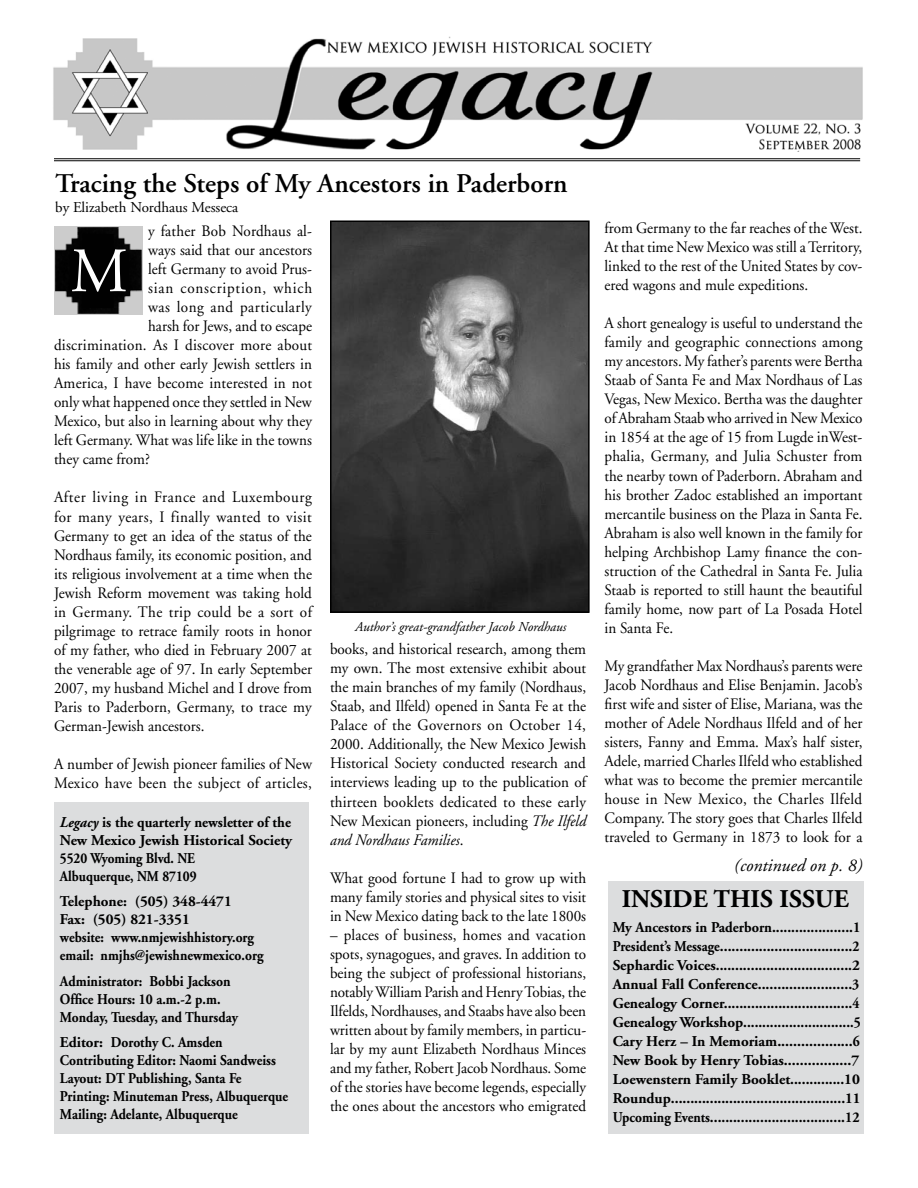
<style>
.page{position:relative;width:918px;height:1188px;background:#fff}
.page>*{position:absolute;margin:0;border:0;box-sizing:border-box;transform-origin:0 0}
.t1{font:63px "Adobe Garamond";color:#fff}
.t2{font:600 27px "Adobe Garamond";color:#000}
.t3{font:700 25.5px "Adobe Garamond";color:#000}
.t4{font:italic 18px "Adobe Garamond";color:#000}
.t5{font:15.9px/19px "Adobe Garamond";color:#000;text-align:justify;scale:.95 1}
.t6{font:15.9px "Adobe Garamond";letter-spacing:.02em;color:#000;scale:.95 1}
.t7{font:15.9px "Adobe Garamond";letter-spacing:.05em;color:#000;scale:.95 1}
.t8{font:15.9px "Adobe Garamond";letter-spacing:.035em;color:#000;scale:.95 1}
.t9{font:700 15px/19px "Adobe Garamond";color:#000;scale:.95 1}
.t10{font:700 15px/18px "Adobe Garamond";color:#000}
.t11{font:700 15px/18px "Adobe Garamond";color:#000;scale:.91 1}
.t12{font:15px "Adobe Garamond";color:#000}
.t13{font:italic 13.5px "Adobe Garamond";color:#000}
.s1{font-style:italic}
</style>
<div class="page">
<div style="left:54px;top:802px;width:255px;height:332px;background:#dcddde"></div>
<div style="left:609px;top:881px;width:255px;height:253px;background:#dcddde"></div>
<img style="left:54px;top:227px;width:89px;height:87px">
<img style="left:53px;top:37px;width:810px;height:115px">
<hr style="left:54px;top:158px;width:806px;height:1px;background:#000">
<hr style="left:54px;top:160px;width:806px;height:1px;background:#000">
<img style="left:333px;top:223px;width:254px;height:387px">
<div style="left:330px;top:220px;width:260px;height:393px;border:2px solid #000"></div>
<h2 class="t2" style="left:55px;top:169px;width:514px">Tracing the Steps of My Ancestors in Paderborn</h2>
<p class="t12" style="left:55px;top:199px;width:185px">by Elizabeth Nordhaus Messeca</p>
<p class="t5" style="left:148px;top:222px;width:174px">y father Bob Nordhaus al-</p>
<p class="t5" style="left:148px;top:241px;width:174px">ways said that our ancestors</p>
<p class="t5" style="left:148px;top:260px;width:174px">left Germany to avoid Prus-</p>
<p class="t7" style="left:148px;top:279px;width:174px">sian conscription, which</p>
<p class="t8" style="left:148px;top:298px;width:174px">was long and particularly</p>
<p class="t5" style="left:148px;top:317px;width:174px">harsh for Jews, and to escape</p>
<p class="t6" style="left:54px;top:337px;width:273px">discrimination. As I discover more about</p>
<p class="t5" style="left:54px;top:355px;width:273px">his family and other early Jewish settlers in</p>
<p class="t5" style="left:54px;top:374px;width:273px">America, I have become interested in not</p>
<p class="t5" style="left:54px;top:393px;width:273px">only what happened once they settled in New</p>
<p class="t5" style="left:54px;top:412px;width:273px">Mexico, but also in learning about why they</p>
<p class="t5" style="left:54px;top:431px;width:273px">left Germany. What was life like in the towns</p>
<p class="t5" style="left:54px;top:450px;width:103px">they came from?</p>
<p class="t5" style="left:54px;top:488px;width:273px">After living in France and Luxembourg for many years, I finally wanted to visit Germany to get an idea of the status of the Nordhaus family, its economic position, and its religious involvement at a time when the Jewish Reform movement was taking hold in Germany. The trip could be a sort of pilgrimage to retrace family roots in honor of my father, who died in February 2007 at the venerable age of 97. In early September 2007, my husband Michel and I drove from Paris to Paderborn, Germany, to trace my German-Jewish ancestors.</p>
<p class="t5" style="left:54px;top:755px;width:273px">A number of Jewish pioneer families of New<br>Mexico have been the subject of articles,</p>
<h1 class="t1" style="left:70px;top:238px;width:59px">M</h1>
<p class="t13" style="left:355px;top:619px;width:213px">Author’s great-grandfather Jacob Nordhaus</p>
<p class="t5" style="left:330px;top:640px;width:271px">books, and historical research, among them my own. The most extensive exhibit about the main branches of my family (Nordhaus, Staab, and Ilfeld) opened in Santa Fe at the Palace of the Governors on October 14, 2000. Additionally, the New Mexico Jewish Historical Society conducted research and interviews leading up to the publication of thirteen booklets dedicated to these early New Mexican pioneers, including <span class="s1">The Ilfeld and Nordhaus Families</span>.</p>
<p class="t5" style="left:330px;top:869px;width:271px">What good fortune I had to grow up with many family stories and physical sites to visit in New Mexico dating back to the late 1800s</p>
<p class="t5" style="left:330px;top:926px;width:271px">– places of business, homes and vacation spots, synagogues, and graves. In addition to being the subject of professional historians, notably William Parish and Henry Tobias, the Ilfelds, Nordhauses, and Staabs have also been written about by family members, in particu&shy;lar by my aunt Elizabeth Nordhaus Minces and my father, Robert Jacob Nordhaus. Some of the stories have become legends, especially the ones about the ancestors who emigrated</p>
<p class="t9" style="left:60px;top:813px;width:246px;line-height:18px"><span class="s1">Legacy</span> is the quarterly newsletter of the<br>New Mexico Jewish Historical Society<br>5520 Wyoming Blvd. NE<br>Albuquerque, NM 87109</p>
<p class="t10" style="left:60px;top:893px;width:205px">Telephone: (505) 348-4471<br>Fax: (505) 821-3351<br>website: www.nmjewishhistory.org email: nmjhs@jewishnewmexico.org</p>
<p class="t11" style="left:60px;top:972px;width:197px">Administrator: Bobbi Jackson<br>Office Hours: 10 a.m.-2 p.m.<br>Monday, Tuesday, and Thursday</p>
<p class="t10" style="left:60px;top:1034px;width:230px">Editor: Dorothy C. Amsden Contributing Editor: Naomi Sandweiss Layout: DT Publishing, Santa Fe Printing: Minuteman Press, Albuquerque Mailing: Adelante, Albuquerque</p>
<p class="t5" style="left:604px;top:219px;width:273px">from Germany to the far reaches of the West.<br>At that time New Mexico was still a Territory, linked to the rest of the United States by cov&shy;ered wagons and mule expeditions.</p>
<p class="t5" style="left:604px;top:314px;width:273px">A short genealogy is useful to understand the family and geographic connections among my ancestors. My father’s parents were Bertha Staab of Santa Fe and Max Nordhaus of Las Vegas, New Mexico. Bertha was the daughter of Abraham Staab who arrived in New Mexico in 1854 at the age of 15 from Lugde inWest&shy;phalia, Germany, and Julia Schuster from the nearby town of Paderborn. Abraham and his brother Zadoc established an important mercantile business on the Plaza in Santa Fe.<br>Abraham is also well known in the family for helping Archbishop Lamy finance the con&shy;struction of the Cathedral in Santa Fe. Julia Staab is reported to still haunt the beautiful family home, now part of La Posada Hotel in Santa Fe.</p>
<p class="t5" style="left:604px;top:657px;width:273px">My grandfather Max Nordhaus’s parents were Jacob Nordhaus and Elise Benjamin. Jacob’s first wife and sister of Elise, Mariana, was the mother of Adele Nordhaus Ilfeld and of her sisters, Fanny and Emma. Max’s half sister, Adele, married Charles Ilfeld who established what was to become the premier mercantile house in New Mexico, the Charles Ilfeld Company. The story goes that Charles Ilfeld traveled to Germany in 1873 to look for a</p>
<p class="t4" style="left:734px;top:856px;width:130px">(continued on p. 8)</p>
<h3 class="t3" style="left:622px;top:885px;width:229px">INSIDE THIS ISSUE</h3>
<p class="t9" style="left:613px;top:918px;width:263px;text-align:justify">My Ancestors in Paderborn.....................1<br>President’s Message..................................2<br>Sephardic Voices...................................2<br>Annual Fall Conference........................3<br>Genealogy Corner.................................4<br>Genealogy Workshop.............................5<br>Cary Herz – In Memoriam...................6<br>New Book by Henry Tobias.................7<br>Loewenstern Family Booklet..............10<br>Roundup.............................................11<br>Upcoming Events...................................12</p>
</div>
